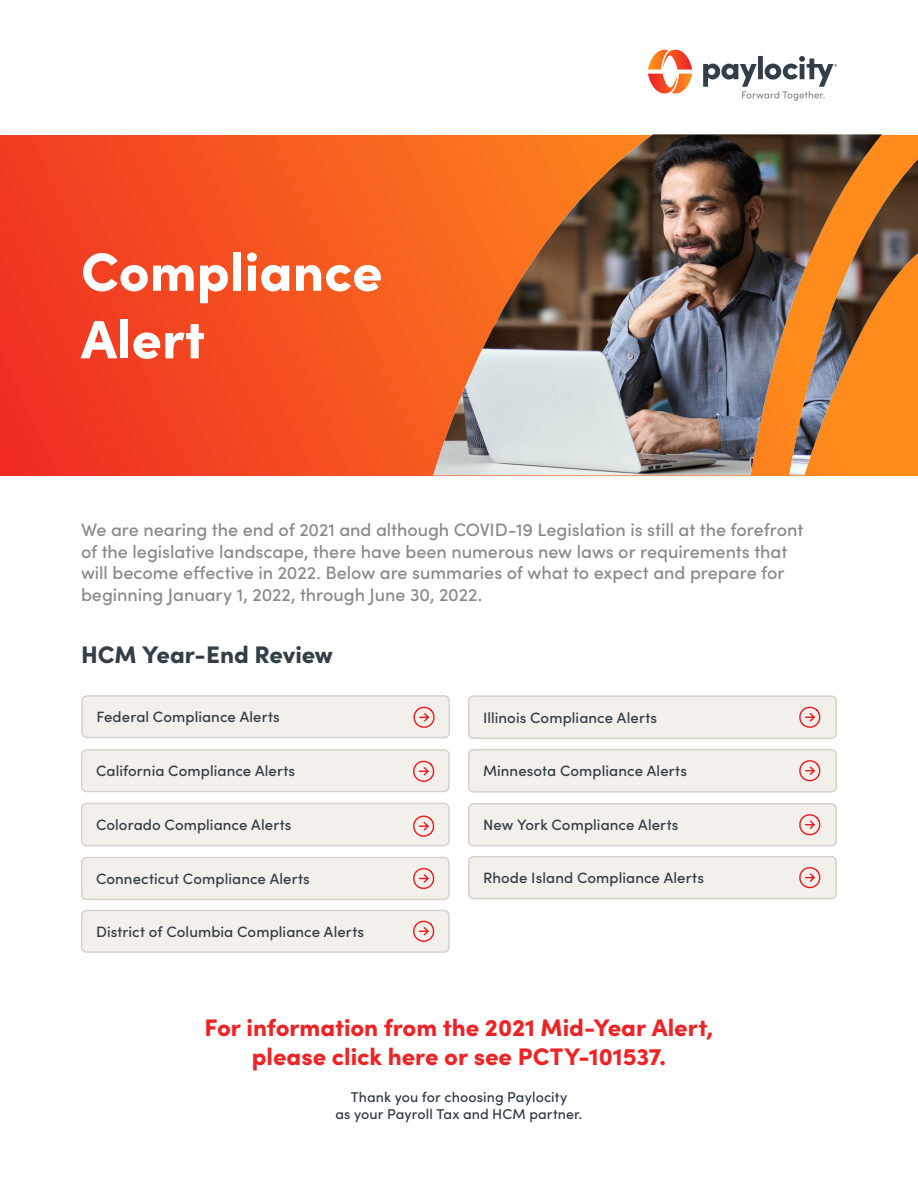
<style>
.page{position:relative;width:918px;height:1188px;background:#fff}
.page>*{position:absolute;margin:0;border:0;box-sizing:border-box;transform-origin:0 0}
.Main_Title_-_White{font:900 54px "Sofia Pro";color:#fff}
.Callout{font:900 24px/28.8px "Sofia Pro";color:#ee2325;text-align:center}
.Primary_Header_-_Dar{font:900 24px "Sofia Pro";letter-spacing:-.005em;color:#323e48}
.Intro_Paragraph{font:500 18px/21.6px "Sofia Pro";letter-spacing:-.005em;color:#888a8d}
.Primary_Header_-_Red{font:500 15px "Sofia Pro";letter-spacing:.005em;color:#323e48}
.Body{font:500 14.25px/17.1px "Sofia Pro";letter-spacing:.01em;color:#303d48;text-align:center}
</style>
<div class="page">
<svg style="left:703px;top:56px;width:134px;height:45px"></svg>
<svg style="left:648px;top:50px;width:44px;height:44px"></svg>
<svg style="left:0;top:135px;width:918px;height:340px;background:#f44b20"></svg>
<div style="left:82px;top:750px;width:367px;height:42px;background:#f3efeb;border-radius:5px"></div>
<div style="left:81px;top:749px;width:369px;height:43px;border:2px solid #d6d1ca;border-radius:5px"></div>
<svg style="left:413px;top:760px;width:22px;height:22px"></svg>
<div style="left:469px;top:696px;width:367px;height:42px;background:#f3efeb;border-radius:5px"></div>
<div style="left:468px;top:695px;width:369px;height:44px;border:2px solid #d6d1ca;border-radius:5px"></div>
<svg style="left:799px;top:706px;width:22px;height:22px"></svg>
<div style="left:469px;top:750px;width:367px;height:42px;background:#f3efeb;border-radius:5px"></div>
<div style="left:468px;top:749px;width:369px;height:44px;border:2px solid #d6d1ca;border-radius:5px"></div>
<svg style="left:799px;top:760px;width:22px;height:22px"></svg>
<div style="left:469px;top:804px;width:367px;height:42px;background:#f3efeb;border-radius:5px"></div>
<div style="left:468px;top:803px;width:369px;height:43px;border:2px solid #d6d1ca;border-radius:5px"></div>
<svg style="left:799px;top:814px;width:22px;height:22px"></svg>
<div style="left:469px;top:857px;width:367px;height:42px;background:#f3efeb;border-radius:5px"></div>
<div style="left:468px;top:856px;width:369px;height:43px;border:2px solid #d6d1ca;border-radius:5px"></div>
<svg style="left:799px;top:867px;width:22px;height:22px"></svg>
<div style="left:82px;top:803px;width:367px;height:43px;background:#f3efeb;border-radius:5px"></div>
<div style="left:81px;top:803px;width:369px;height:43px;border:2px solid #d6d1ca;border-radius:5px"></div>
<svg style="left:413px;top:815px;width:22px;height:22px"></svg>
<div style="left:82px;top:858px;width:367px;height:41px;background:#f3efeb;border-radius:5px"></div>
<div style="left:81px;top:857px;width:369px;height:43px;border:2px solid #d6d1ca;border-radius:5px"></div>
<svg style="left:413px;top:867px;width:22px;height:22px"></svg>
<div style="left:82px;top:910px;width:367px;height:42px;background:#f3efeb;border-radius:5px"></div>
<div style="left:81px;top:910px;width:369px;height:43px;border:2px solid #d6d1ca;border-radius:5px"></div>
<svg style="left:413px;top:920px;width:22px;height:22px"></svg>
<img style="left:882px;top:159px;width:36px;height:316px">
<img style="left:433px;top:134px;width:449px;height:341px">
<div style="left:82px;top:696px;width:367px;height:42px;background:#f3efeb;border-radius:5px"></div>
<div style="left:81px;top:695px;width:369px;height:43px;border:2px solid #d6d1ca;border-radius:5px"></div>
<svg style="left:413px;top:706px;width:22px;height:22px"></svg>
<p class="Main_Title_-_White" style="left:81px;top:229px;width:303px">Compliance</p>
<p class="Main_Title_-_White" style="left:81px;top:297px;width:125px">Alert</p>
<p class="Intro_Paragraph" style="left:81px;top:518px;width:724px">We are nearing the end of 2021 and although COVID-19 Legislation is still at the forefront of the legislative landscape, there have been numerous new laws or requirements that will become effective in 2022. Below are summaries of what to expect and prepare for beginning January 1, 2022, through June 30, 2022.</p>
<p class="Primary_Header_-_Dar" style="left:81px;top:635px;width:254px">HCM Year-End Review</p>
<p class="Primary_Header_-_Red" style="left:96px;top:706px;width:185px">Federal Compliance Alerts</p>
<p class="Primary_Header_-_Red" style="left:96px;top:760px;width:201px">California Compliance Alerts</p>
<p class="Primary_Header_-_Red" style="left:96px;top:814px;width:197px">Colorado Compliance Alerts</p>
<p class="Primary_Header_-_Red" style="left:96px;top:868px;width:215px">Connecticut Compliance Alerts</p>
<p class="Primary_Header_-_Red" style="left:96px;top:920px;width:270px">District of Columbia Compliance Alerts</p>
<p class="Primary_Header_-_Red" style="left:483px;top:706px;width:176px">Illinois Compliance Alerts</p>
<p class="Primary_Header_-_Red" style="left:483px;top:760px;width:206px">Minnesota Compliance Alerts</p>
<p class="Primary_Header_-_Red" style="left:483px;top:814px;width:197px">New York Compliance Alerts</p>
<p class="Primary_Header_-_Red" style="left:483px;top:867px;width:222px">Rhode Island Compliance Alerts</p>
<p class="Callout" style="left:205px;top:1011px;width:510px">For information from the 2021 Mid-Year Alert, please click here or see PCTY-101537.</p>
<p class="Body" style="left:335px;top:1088px;width:249px">Thank you for choosing Paylocity<br>as your Payroll Tax and HCM partner.</p>
</div>
